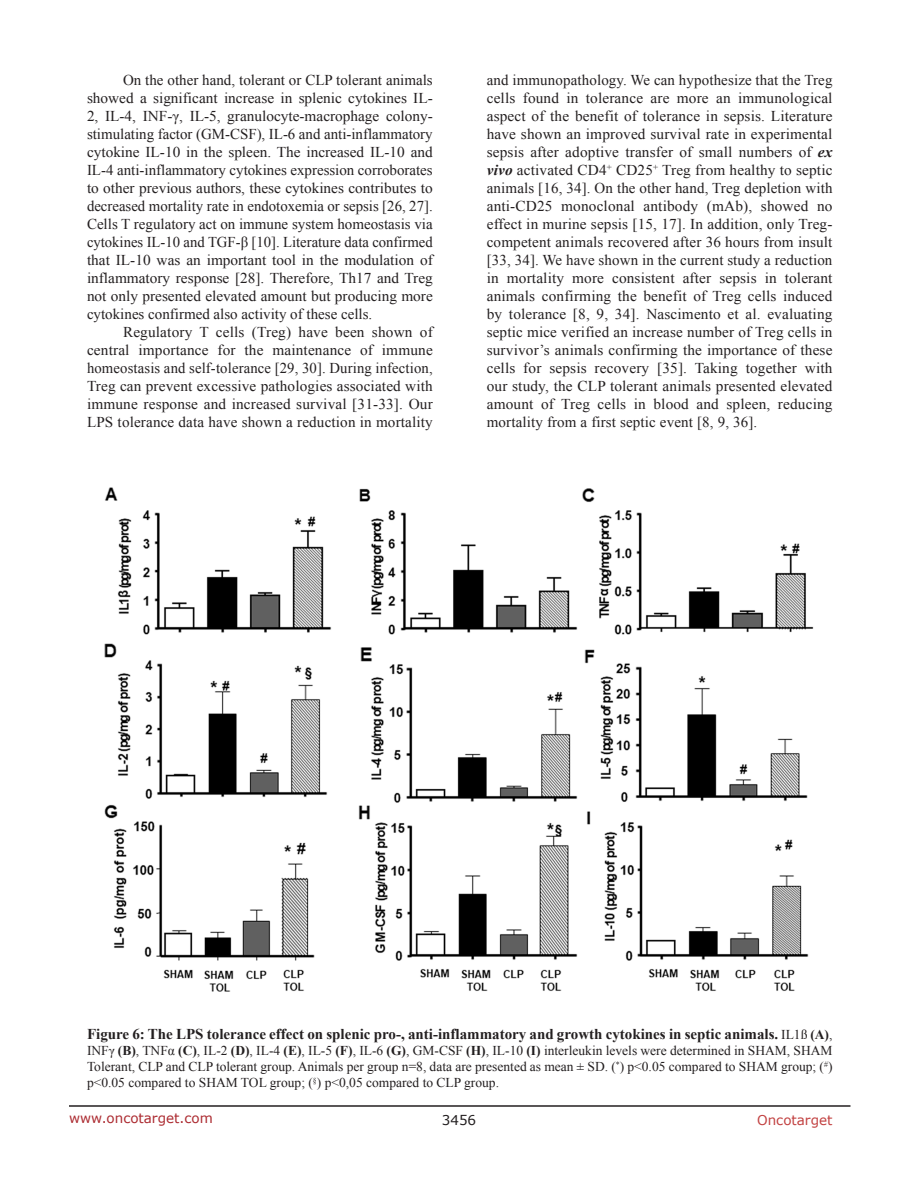
<style>
.page{position:relative;width:918px;height:1188px;background:#fff}
.page>*{position:absolute;margin:0;border:0;box-sizing:border-box;transform-origin:0 0}
.BodyText{font:15px/18px "Times New Roman";letter-spacing:.01em;color:#231f20;text-align:justify}
.figuretext{font:700 15px "Times New Roman";color:#231f20}
.figuretext-2{font:13.5px/16.2px "Times New Roman";color:#231f20;text-align:justify}
.t1{font:13.5px "Verdana";color:#ac2b31}
.t2{font:13.5px "Verdana";color:#c24141}
.t3{font:13.5px "Verdana";color:#231f20}
.s1{font-weight:700;font-style:italic}
.s2{font-weight:400;font-size:13.5px}
.s3{font-size:13.5px}
.s4{font-weight:700}
</style>
<div class="page">
<hr style="left:69px;top:1105px;width:781px;height:2px;background:#231f20">
<img style="left:104px;top:487px;width:710px;height:505px">
<p class="BodyText" style="left:87px;top:71px;width:347px;text-indent:36px">On the other hand, tolerant or CLP tolerant animals showed a significant increase in splenic cytokines IL-2, IL-4, INF-γ, IL-5, granulocyte-macrophage colony&shy;stimulating factor (GM-CSF), IL-6 and anti-inflammatory cytokine IL-10 in the spleen. The increased IL-10 and IL-4 anti-inflammatory cytokines expression corroborates to other previous authors, these cytokines contributes to decreased mortality rate in endotoxemia or sepsis [26, 27].<br>Cells T regulatory act on immune system homeostasis via cytokines IL-10 and TGF-β [10]. Literature data confirmed that IL-10 was an important tool in the modulation of inflammatory response [28]. Therefore, Th17 and Treg not only presented elevated amount but producing more cytokines confirmed also activity of these cells.</p>
<p class="BodyText" style="left:87px;top:323px;width:347px;text-indent:36px">Regulatory T cells (Treg) have been shown of central importance for the maintenance of immune homeostasis and self-tolerance [29, 30]. During infection, Treg can prevent excessive pathologies associated with immune response and increased survival [31-33]. Our LPS tolerance data have shown a reduction in mortality</p>
<p class="BodyText" style="left:487px;top:71px;width:347px">and immunopathology. We can hypothesize that the Treg cells found in tolerance are more an immunological aspect of the benefit of tolerance in sepsis. Literature have shown an improved survival rate in experimental sepsis after adoptive transfer of small numbers of <span class="s1">ex vivo</span> activated CD4<sup>+</sup> CD25<sup>+</sup> Treg from healthy to septic animals [16, 34]. On the other hand, Treg depletion with anti-CD25 monoclonal antibody (mAb), showed no effect in murine sepsis [15, 17]. In addition, only Treg&shy;competent animals recovered after 36 hours from insult [33, 34]. We have shown in the current study a reduction in mortality more consistent after sepsis in tolerant animals confirming the benefit of Treg cells induced by tolerance [8, 9, 34]. Nascimento et al. evaluating septic mice verified an increase number of Treg cells in survivor’s animals confirming the importance of these cells for sepsis recovery [35]. Taking together with our study, the CLP tolerant animals presented elevated amount of Treg cells in blood and spleen, reducing mortality from a first septic event [8, 9, 36].</p>
<p class="figuretext" style="left:87px;top:1023px;width:747px">Figure 6: The LPS tolerance effect on splenic pro-, anti-inflammatory and growth cytokines in septic animals. <span class="s2">IL1ß</span> <span class="s3">(A)</span><span class="s2">,</span></p>
<p class="figuretext-2" style="left:87px;top:1042px;width:747px">INFγ <span class="s4">(B)</span>, TNFα <span class="s4">(C)</span>, IL-2 <span class="s4">(D)</span>, IL-4 <span class="s4">(E)</span>, IL-5 <span class="s4">(F)</span>, IL-6 <span class="s4">(G)</span>, GM-CSF <span class="s4">(H)</span>, IL-10 <span class="s4">(I)</span> interleukin levels were determined in SHAM, SHAM Tolerant, CLP and CLP tolerant group. Animals per group n=8, data are presented as mean ± SD. (<sup>*</sup>) p&lt;0.05 compared to SHAM group; (<sup>#</sup>) p&lt;0.05 compared to SHAM TOL group; (<sup>§</sup>) p&lt;0,05 compared to CLP group.</p>
<p class="t1" style="left:69px;top:1109px;width:145px">www.oncotarget.com</p>
<p class="t3" style="left:442px;top:1111px;width:36px">3456</p>
<p class="t2" style="left:757px;top:1111px;width:77px">Oncotarget</p>
</div>
